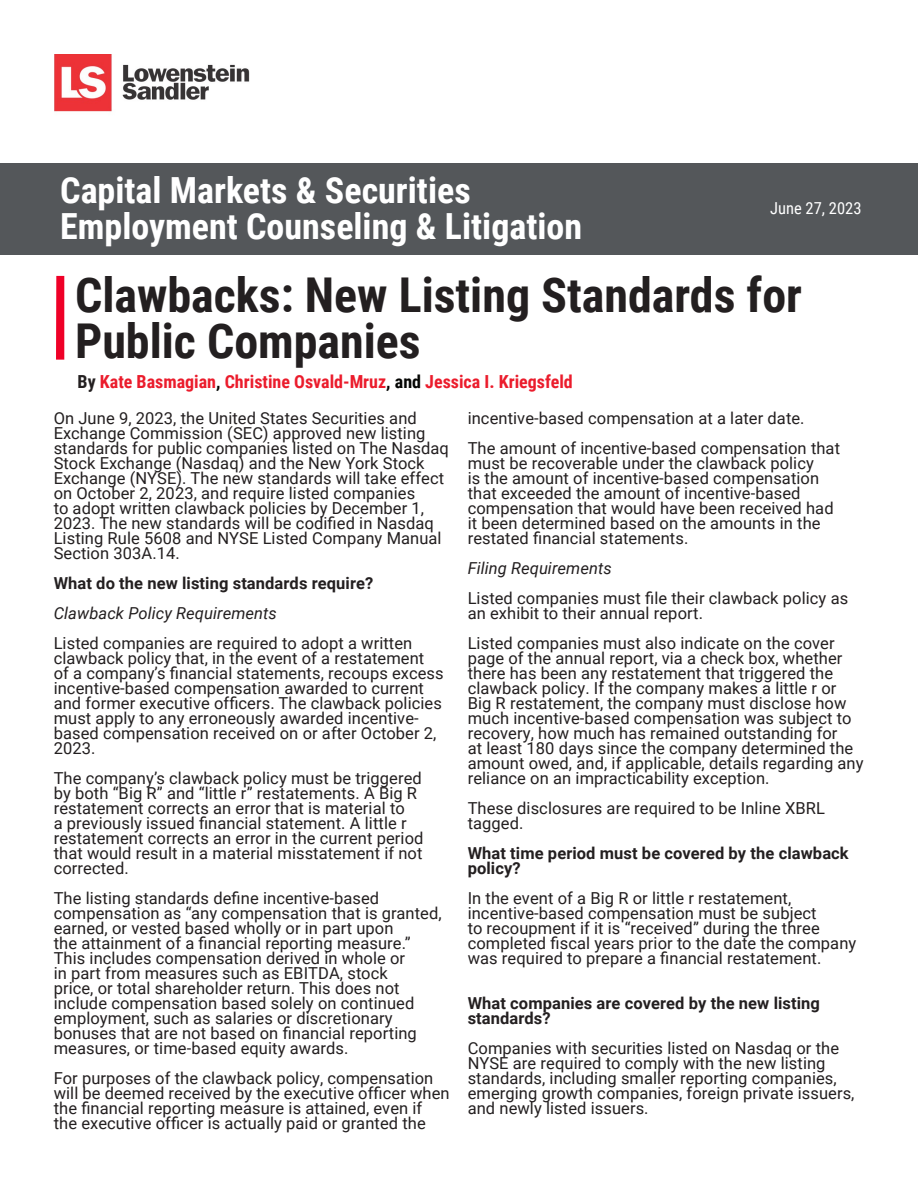
<style>
.page{position:relative;width:918px;height:1188px;background:#fff}
.page>*{position:absolute;margin:0;border:0;box-sizing:border-box;transform-origin:0 0}
.t1{font:700 48px/46.5px "Roboto Condensed";color:#231f20}
.t2{font:700 36px "Roboto Condensed";color:#fff}
.Body{font:700 18px "Roboto Condensed";color:#eb1c2c}
.Body-2{font:16.5px/15px "Roboto";letter-spacing:.005em;color:#231f20}
.Body-3{font:700 16.5px/15px "Roboto";letter-spacing:.005em;color:#231f20}
.Body-4{font:italic 16.5px "Roboto";letter-spacing:.005em;color:#231f20}
.t3{font:16.5px "Roboto Condensed";color:#fff}
.s1{color:#231f20}
.s2{color:#040503}
</style>
<div class="page">
<div style="left:0;top:163px;width:918px;height:91px;background:#54575a"></div>
<img style="left:54px;top:54px;width:196px;height:58px">
<div style="left:56px;top:276px;width:8px;height:84px;background:#ef0027"></div>
<p class="t2" style="left:60px;top:165px;width:412px">Capital Markets &amp; Securities</p>
<p class="t2" style="left:60px;top:201px;width:524px">Employment Counseling &amp; Litigation</p>
<p class="t1" style="left:75px;top:270px;width:729px">Clawbacks: New Listing Standards for<br>Public Companies</p>
<p class="Body" style="left:78px;top:369px;width:497px"><span class="s1">By</span> Kate Basmagian<span class="s2">,</span> Christine Osvald-Mruz<span class="s2">, and</span> Jessica I. Kriegsfeld</p>
<p class="t3" style="left:770px;top:197px;width:93px">June 27, 2023</p>
<p class="Body-2" style="left:54px;top:410px;width:397px">On June 9, 2023, the United States Securities and Exchange Commission (SEC) approved new listing standards for public companies listed on The Nasdaq Stock Exchange (Nasdaq) and the New York Stock Exchange (NYSE). The new standards will take effect on October 2, 2023, and require listed companies<br>to adopt written clawback policies by December 1, 2023. The new standards will be codified in Nasdaq Listing Rule 5608 and NYSE Listed Company Manual Section 303A.14.</p>
<p class="Body-3" style="left:54px;top:575px;width:321px">What do the new listing standards require?</p>
<p class="Body-4" style="left:54px;top:602px;width:225px">Clawback Policy Requirements</p>
<p class="Body-2" style="left:54px;top:635px;width:392px">Listed companies are required to adopt a written clawback policy that, in the event of a restatement<br>of a company’s financial statements, recoups excess incentive-based compensation awarded to current and former executive officers. The clawback policies must apply to any erroneously awarded incentive&shy;based compensation received on or after October 2, 2023.</p>
<p class="Body-2" style="left:54px;top:770px;width:371px">The company’s clawback policy must be triggered by both “Big R” and “little r” restatements. A Big R restatement corrects an error that is material to<br>a previously issued financial statement. A little r restatement corrects an error in the current period that would result in a material misstatement if not corrected.</p>
<p class="Body-2" style="left:54px;top:890px;width:390px">The listing standards define incentive-based compensation as “any compensation that is granted, earned, or vested based wholly or in part upon<br>the attainment of a financial reporting measure.” This includes compensation derived in whole or<br>in part from measures such as EBITDA, stock<br>price, or total shareholder return. This does not include compensation based solely on continued employment, such as salaries or discretionary bonuses that are not based on financial reporting measures, or time-based equity awards.</p>
<p class="Body-2" style="left:54px;top:1070px;width:398px">For purposes of the clawback policy, compensation will be deemed received by the executive officer when the financial reporting measure is attained, even if the executive officer is actually paid or granted the</p>
<p class="Body-2" style="left:468px;top:410px;width:338px">incentive-based compensation at a later date.</p>
<p class="Body-2" style="left:468px;top:440px;width:374px">The amount of incentive-based compensation that must be recoverable under the clawback policy<br>is the amount of incentive-based compensation that exceeded the amount of incentive-based compensation that would have been received had it been determined based on the amounts in the restated financial statements.</p>
<p class="Body-4" style="left:468px;top:557px;width:146px">Filing Requirements</p>
<p class="Body-2" style="left:468px;top:590px;width:382px">Listed companies must file their clawback policy as an exhibit to their annual report.</p>
<p class="Body-2" style="left:468px;top:635px;width:397px">Listed companies must also indicate on the cover page of the annual report, via a check box, whether there has been any restatement that triggered the clawback policy. If the company makes a little r or Big R restatement, the company must disclose how much incentive-based compensation was subject to recovery, how much has remained outstanding for<br>at least 180 days since the company determined the amount owed, and, if applicable, details regarding any reliance on an impracticability exception.</p>
<p class="Body-2" style="left:468px;top:800px;width:359px">These disclosures are required to be Inline XBRL tagged.</p>
<p class="Body-3" style="left:468px;top:845px;width:383px">What time period must be covered by the clawback policy?</p>
<p class="Body-2" style="left:468px;top:890px;width:390px">In the event of a Big R or little r restatement, incentive-based compensation must be subject<br>to recoupment if it is “received” during the three completed fiscal years prior to the date the company was required to prepare a financial restatement.</p>
<p class="Body-3" style="left:468px;top:995px;width:354px">What companies are covered by the new listing standards?</p>
<p class="Body-2" style="left:468px;top:1040px;width:388px">Companies with securities listed on Nasdaq or the NYSE are required to comply with the new listing standards, including smaller reporting companies, emerging growth companies, foreign private issuers, and newly listed issuers.</p>
</div>
